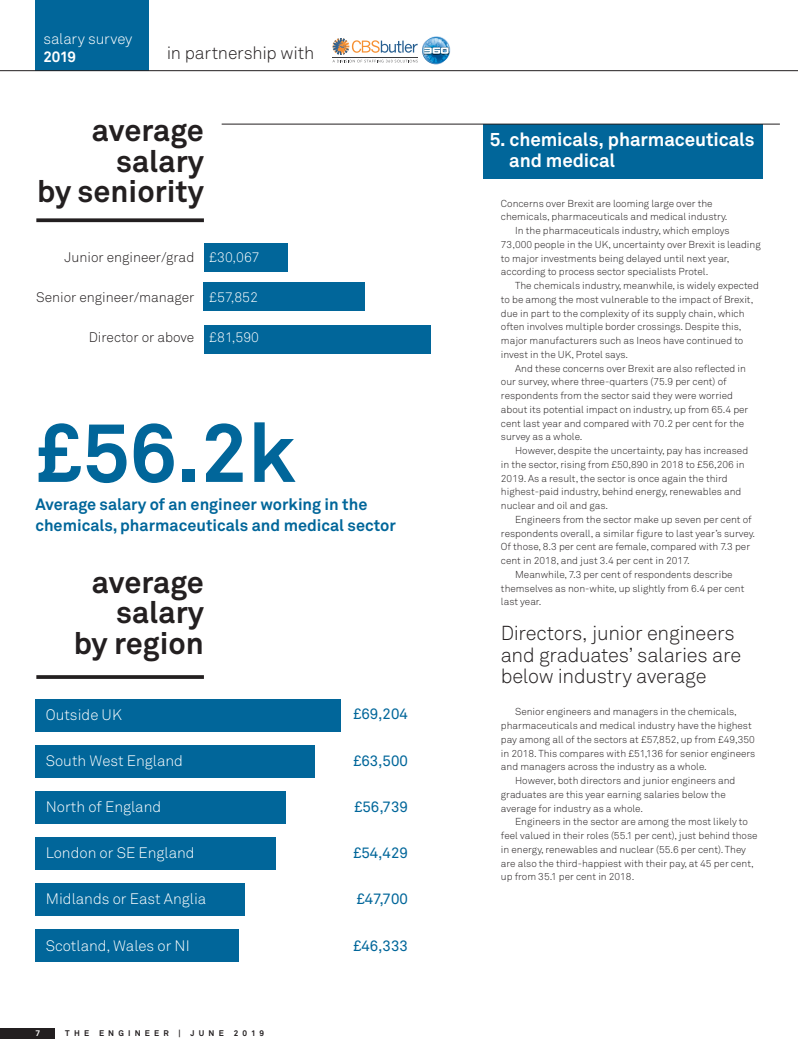
<style>
.page{position:relative;width:798px;height:1063px;background:#fff}
.page>*{position:absolute;margin:0;border:0;box-sizing:border-box;transform-origin:0 0}
.t1{font:700 82.5px "Akkurat";color:#01669a}
.t2{font:700 30.5px/30.5px "Akkurat";color:#231f20;text-align:right}
.t3{font:300 20px/21.2px "Akkurat";letter-spacing:-.015em;color:#231f20}
.t4{font:700 18.75px/21.2px "Akkurat";letter-spacing:-.005em;color:#fff}
.t5{font:300 17.5px "Akkurat";letter-spacing:-.01em;color:#231f20}
.t6{font:700 16.25px/21.2px "Akkurat";color:#01669a}
.t7{font:300 15px "Akkurat";color:#fff}
.t8{font:15px "Akkurat";color:#01669a}
.t9{font:700 15px "Akkurat";color:#fff}
.t10{font:300 13.75px "Akkurat";color:#231f20}
.t11{font:300 13.75px "Akkurat";color:#fff}
.t12{font:300 10px "Akkurat";color:#231f20}
.t13{font:700 8.12px "Akkurat";letter-spacing:.515em;color:#231f20}
.t14{font:700 8.12px "Akkurat";color:#fff}
</style>
<div class="page">
<div style="left:35px;top:699px;width:305px;height:33px;background:#01669a"></div>
<div style="left:35px;top:745px;width:279px;height:33px;background:#01669a"></div>
<div style="left:35px;top:791px;width:250px;height:33px;background:#01669a"></div>
<div style="left:35px;top:837px;width:240px;height:33px;background:#01669a"></div>
<div style="left:35px;top:883px;width:210px;height:33px;background:#01669a"></div>
<div style="left:35px;top:929px;width:204px;height:33px;background:#01669a"></div>
<div style="left:204px;top:244px;width:83px;height:28px;background:#01669a"></div>
<div style="left:204px;top:283px;width:161px;height:28px;background:#01669a"></div>
<div style="left:204px;top:325px;width:227px;height:28px;background:#01669a"></div>
<svg style="left:332px;top:37px;width:118px;height:27px"></svg>
<div style="left:0;top:1028px;width:55px;height:11px;background:#231f20"></div>
<div style="left:35px;top:0;width:114px;height:71px;background:#01669a"></div>
<hr style="left:0;top:70px;width:797px;height:1px;background:#231f20">
<div style="left:482px;top:124px;width:280px;height:55px;background:#01669a"></div>
<hr style="left:221px;top:124px;width:558px;height:1px;background:#231f20">
<svg style="left:36px;top:218px;width:168px;height:4px"></svg>
<svg style="left:36px;top:675px;width:168px;height:4px"></svg>
<h3 class="t7" style="left:43px;top:30px;width:90px">salary survey</h3>
<h3 class="t9" style="left:43px;top:47px;width:34px">2019</h3>
<h3 class="t5" style="left:167px;top:42px;width:149px">in partnership with</h3>
<h2 class="t2" style="left:37px;top:115px;width:168px">average salary<br>by seniority</h2>
<h3 class="t10" style="left:64px;top:249px;width:131px">Junior engineer/grad</h3>
<h3 class="t10" style="left:36px;top:289px;width:160px">Senior engineer/manager</h3>
<h3 class="t10" style="left:89px;top:329px;width:107px">Director or above</h3>
<h3 class="t11" style="left:209px;top:249px;width:52px">£30,067</h3>
<h3 class="t11" style="left:209px;top:289px;width:50px">£57,852</h3>
<h3 class="t11" style="left:209px;top:329px;width:51px">£81,590</h3>
<h1 class="t1" style="left:35px;top:401px;width:261px">£56.2k</h1>
<h3 class="t6" style="left:35px;top:493px;width:361px">Average salary of an engineer working in the chemicals, pharmaceuticals and medical sector</h3>
<h2 class="t2" style="left:74px;top:567px;width:132px">average salary<br>by region</h2>
<h3 class="t7" style="left:46px;top:705px;width:78px">Outside UK</h3>
<h3 class="t7" style="left:46px;top:752px;width:139px">South West England</h3>
<h3 class="t7" style="left:46px;top:798px;width:117px">North of England</h3>
<h3 class="t7" style="left:46px;top:844px;width:150px">London or SE England</h3>
<h3 class="t7" style="left:46px;top:890px;width:162px">Midlands or East Anglia</h3>
<h3 class="t7" style="left:46px;top:937px;width:145px">Scotland, Wales or NI</h3>
<p class="t14" style="left:35px;top:1028px;width:6px">7</p>
<p class="t13" style="left:65px;top:1028px;width:200px">THE ENGINEER | JUNE 2019</p>
<h3 class="t8" style="left:353px;top:705px;width:56px">£69,204</h3>
<h3 class="t8" style="left:353px;top:752px;width:56px">£63,500</h3>
<h3 class="t8" style="left:354px;top:798px;width:55px">£56,739</h3>
<h3 class="t8" style="left:353px;top:844px;width:56px">£54,429</h3>
<h3 class="t8" style="left:356px;top:890px;width:53px">£47,700</h3>
<h3 class="t8" style="left:353px;top:937px;width:56px">£46,333</h3>
<h3 class="t4" style="left:509px;top:129px;width:247px;text-indent:-20px">5. chemicals, pharmaceuticals and medical</h3>
<p class="t12" style="left:500px;top:197px;width:213px">Concerns over Brexit are looming large over the</p>
<p class="t12" style="left:500px;top:211px;width:228px">chemicals, pharmaceuticals and medical industry.</p>
<p class="t12" style="left:515px;top:225px;width:216px">In the pharmaceuticals industry, which employs</p>
<p class="t12" style="left:500px;top:238px;width:261px">73,000 people in the UK, uncertainty over Brexit is leading</p>
<p class="t12" style="left:500px;top:252px;width:230px">to major investments being delayed until next year,</p>
<p class="t12" style="left:500px;top:266px;width:209px">according to process sector specialists Protel.</p>
<p class="t12" style="left:515px;top:280px;width:245px">The chemicals industry, meanwhile, is widely expected</p>
<p class="t12" style="left:500px;top:293px;width:254px">to be among the most vulnerable to the impact of Brexit,</p>
<p class="t12" style="left:500px;top:307px;width:245px">due in part to the complexity of its supply chain, which</p>
<p class="t12" style="left:500px;top:321px;width:242px">often involves multiple border crossings. Despite this,</p>
<p class="t12" style="left:500px;top:335px;width:244px">major manufacturers such as Ineos have continued to</p>
<p class="t12" style="left:500px;top:348px;width:129px">invest in the UK, Protel says.</p>
<p class="t12" style="left:515px;top:362px;width:232px">And these concerns over Brexit are also reflected in</p>
<p class="t12" style="left:500px;top:376px;width:227px">our survey, where three-quarters (75.9 per cent) of</p>
<p class="t12" style="left:500px;top:390px;width:233px">respondents from the sector said they were worried</p>
<p class="t12" style="left:500px;top:403px;width:249px">about its potential impact on industry, up from 65.4 per</p>
<p class="t12" style="left:500px;top:417px;width:245px">cent last year and compared with 70.2 per cent for the</p>
<p class="t12" style="left:500px;top:431px;width:83px">survey as a whole.</p>
<p class="t12" style="left:515px;top:445px;width:234px">However, despite the uncertainty, pay has increased</p>
<p class="t12" style="left:500px;top:458px;width:245px">in the sector, rising from £50,890 in 2018 to £56,206 in</p>
<p class="t12" style="left:500px;top:472px;width:228px">2019. As a result, the sector is once again the third</p>
<p class="t12" style="left:500px;top:486px;width:242px">highest-paid industry, behind energy, renewables and</p>
<p class="t12" style="left:500px;top:500px;width:108px">nuclear and oil and gas.</p>
<p class="t12" style="left:515px;top:513px;width:238px">Engineers from the sector make up seven per cent of</p>
<p class="t12" style="left:500px;top:527px;width:256px">respondents overall, a similar figure to last year’s survey.</p>
<p class="t12" style="left:500px;top:541px;width:250px">Of those, 8.3 per cent are female, compared with 7.3 per</p>
<p class="t12" style="left:500px;top:555px;width:190px">cent in 2018, and just 3.4 per cent in 2017.</p>
<p class="t12" style="left:515px;top:568px;width:219px">Meanwhile, 7.3 per cent of respondents describe</p>
<p class="t12" style="left:500px;top:582px;width:245px">themselves as non-white, up slightly from 6.4 per cent</p>
<p class="t12" style="left:500px;top:596px;width:42px">last year.</p>
<h3 class="t3" style="left:500px;top:623px;width:242px">Directors, junior engineers and graduates’ salaries are below industry average</h3>
<p class="t12" style="left:515px;top:706px;width:223px">Senior engineers and managers in the chemicals,</p>
<p class="t12" style="left:500px;top:720px;width:252px">pharmaceuticals and medical industry have the highest</p>
<p class="t12" style="left:500px;top:733px;width:255px">pay among all of the sectors at £57,852, up from £49,350</p>
<p class="t12" style="left:500px;top:747px;width:256px">in 2018. This compares with £51,136 for senior engineers</p>
<p class="t12" style="left:500px;top:761px;width:207px">and managers across the industry as a whole.</p>
<p class="t12" style="left:515px;top:775px;width:222px">However, both directors and junior engineers and</p>
<p class="t12" style="left:500px;top:788px;width:226px">graduates are this year earning salaries below the</p>
<p class="t12" style="left:500px;top:802px;width:144px">average for industry as a whole.</p>
<p class="t12" style="left:515px;top:816px;width:234px">Engineers in the sector are among the most likely to</p>
<p class="t12" style="left:500px;top:830px;width:258px">feel valued in their roles (55.1 per cent), just behind those</p>
<p class="t12" style="left:500px;top:843px;width:246px">in energy, renewables and nuclear (55.6 per cent). They</p>
<p class="t12" style="left:500px;top:857px;width:254px">are also the third-happiest with their pay, at 45 per cent,</p>
<p class="t12" style="left:500px;top:871px;width:135px">up from 35.1 per cent in 2018.</p>
</div>
